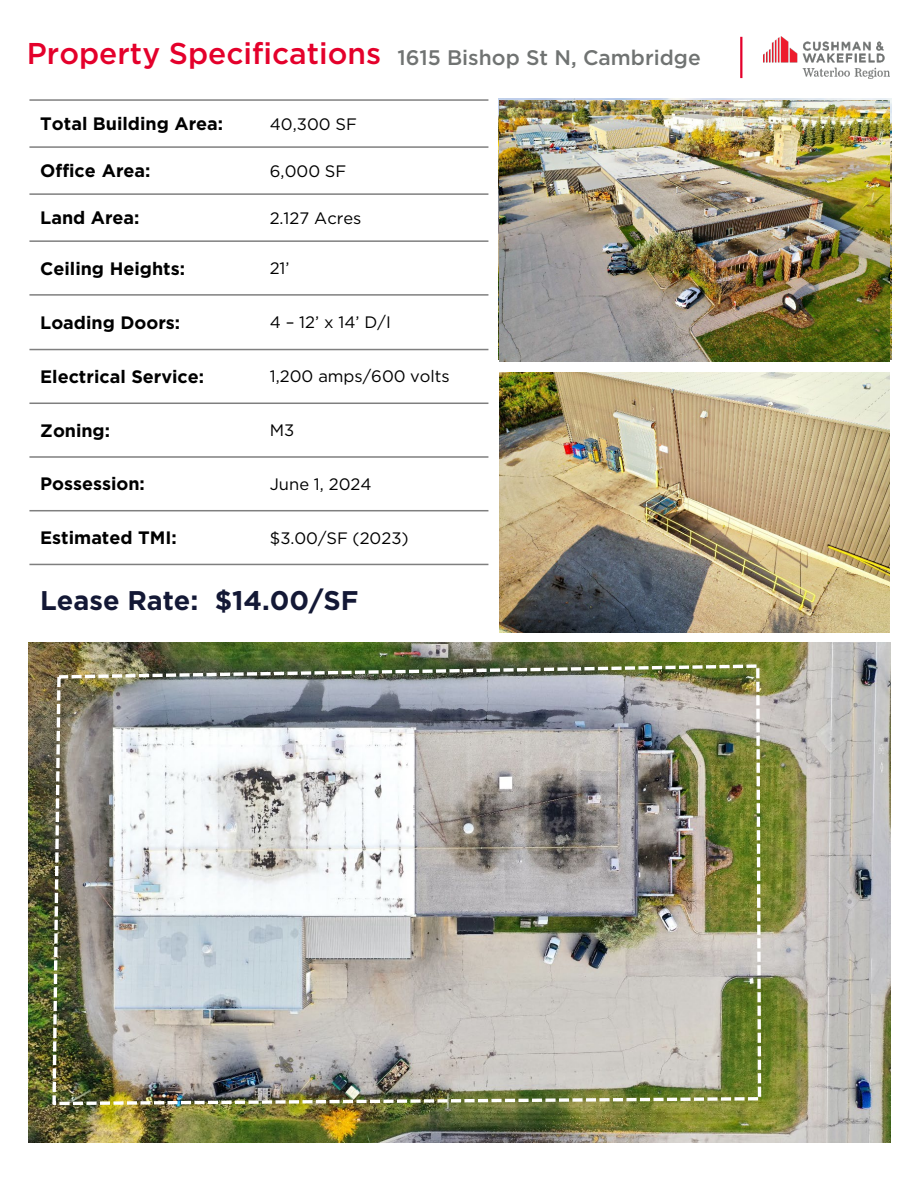
<style>
.page{position:relative;width:918px;height:1188px;background:#fff}
.page>*{position:absolute;margin:0;border:0;box-sizing:border-box;transform-origin:0 0}
.t1{font:500 30px "Gotham";color:#e4002b}
.t2{font:700 27px "Gotham";color:#131835}
.t3{font:500 21px "Gotham";color:#707372}
.t4{font:700 18px "Gotham";color:#000}
.t5{font:16.5px "Gotham";color:#000}
</style>
<div class="page">
<img style="left:28px;top:643px;width:863px;height:500px">
<img style="left:500px;top:372px;width:390px;height:260px">
<img style="left:500px;top:101px;width:390px;height:260px">
<hr style="left:29px;top:146px;width:459px;height:2px;background:#7f7f7f">
<hr style="left:29px;top:193px;width:459px;height:2px;background:#7f7f7f">
<hr style="left:29px;top:240px;width:459px;height:2px;background:#7f7f7f">
<hr style="left:29px;top:294px;width:459px;height:2px;background:#7f7f7f">
<hr style="left:29px;top:349px;width:459px;height:1px;background:#7f7f7f">
<hr style="left:29px;top:403px;width:459px;height:1px;background:#7f7f7f">
<hr style="left:29px;top:456px;width:459px;height:2px;background:#7f7f7f">
<hr style="left:29px;top:510px;width:459px;height:1px;background:#7f7f7f">
<hr style="left:29px;top:99px;width:459px;height:2px;background:#7f7f7f">
<hr style="left:29px;top:564px;width:459px;height:1px;background:#7f7f7f">
<hr style="left:740px;top:37px;width:2px;height:41px;background:#e4002b">
<img style="left:764px;top:37px;width:126px;height:41px">
<img style="left:51px;top:663px;width:712px;height:444px">
<h1 class="t1" style="left:27px;top:34px;width:356px">Property Specifications</h1>
<p class="t3" style="left:397px;top:44px;width:305px">1615 Bishop St N, Cambridge</p>
<p class="t4" style="left:40px;top:112px;width:184px">Total Building Area:</p>
<p class="t5" style="left:270px;top:113px;width:89px">40,300 SF</p>
<p class="t4" style="left:40px;top:159px;width:112px">Office Area:</p>
<p class="t5" style="left:270px;top:160px;width:78px">6,000 SF</p>
<p class="t4" style="left:40px;top:206px;width:101px">Land Area:</p>
<p class="t5" style="left:270px;top:207px;width:93px">2.127 Acres</p>
<p class="t4" style="left:40px;top:256px;width:146px">Ceiling Heights:</p>
<p class="t5" style="left:270px;top:258px;width:21px">21’</p>
<p class="t4" style="left:40px;top:310px;width:141px">Loading Doors:</p>
<p class="t5" style="left:270px;top:312px;width:123px">4 – 12’ x 14’ D/I</p>
<p class="t4" style="left:40px;top:365px;width:165px">Electrical Service:</p>
<p class="t5" style="left:270px;top:366px;width:181px">1,200 amps/600 volts</p>
<p class="t4" style="left:40px;top:418px;width:71px">Zoning:</p>
<p class="t5" style="left:270px;top:420px;width:26px">M3</p>
<p class="t4" style="left:40px;top:472px;width:106px">Possession:</p>
<p class="t5" style="left:270px;top:473px;width:103px">June 1, 2024</p>
<p class="t4" style="left:40px;top:526px;width:138px">Estimated TMI:</p>
<p class="t5" style="left:270px;top:527px;width:140px">$3.00/SF (2023)</p>
<h2 class="t2" style="left:40px;top:582px;width:320px">Lease Rate: $14.00/SF</h2>
</div>
